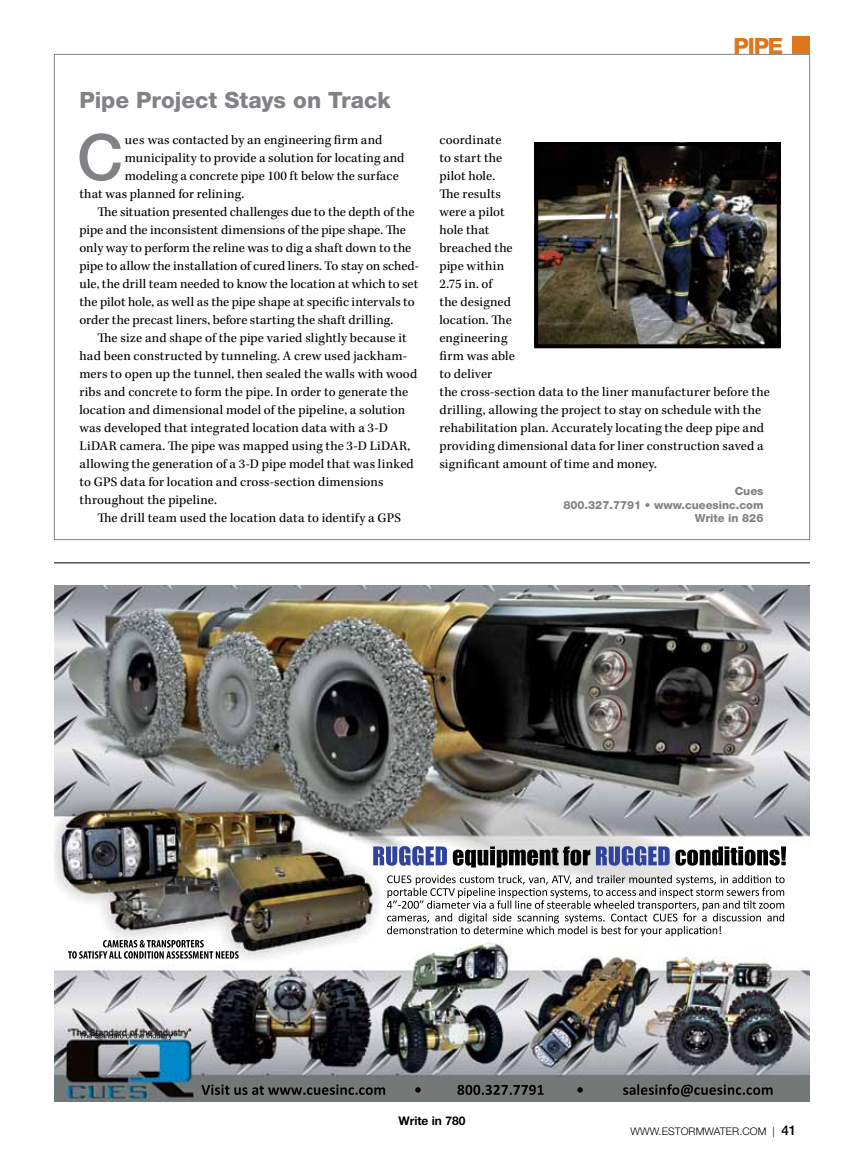
<style>
.page{position:relative;width:864px;height:1161px;background:#fff}
.page>*{position:absolute;margin:0;border:0;box-sizing:border-box;transform-origin:0 0}
.t1{font:500 63.9px "Helvetica Neue LT Std";color:#808285}
.t2{font:800 22.5px "Helvetica Neue LT Std";color:#808285}
.t3{font:800 22.5px "Helvetica Neue LT Std";color:#de761c}
.t4{font:13.5px/18px "Kepler Std";letter-spacing:.01em;color:#000}
.t5{font:700 12px "Helvetica Neue LT Std";color:#000}
.t6{font:800 11.25px/13.5px "Helvetica Neue LT Std";color:#808285;text-align:right}
.t7{font:300 10.5px "Helvetica Neue LT Std";letter-spacing:.01em;color:#000}
.s1{font-weight:500;font-size:13.5px}
</style>
<div class="page">
<hr style="left:54px;top:562px;width:756px;height:1px;background:#000">
<img style="left:54px;top:585px;width:756px;height:516px">
<div style="left:792px;top:36px;width:18px;height:18px;background:#de761c"></div>
<img style="left:539px;top:147px;width:237px;height:196px">
<div style="left:534px;top:142px;width:247px;height:206px;border:4px solid #000"></div>
<h2 class="t2" style="left:79px;top:87px;width:313px">Pipe Project Stays on Track</h2>
<h1 class="t1" style="left:77px;top:119px;width:48px">C</h1>
<p class="t4" style="left:125px;top:131px;width:259px">ues was contacted by an engineering firm and</p>
<p class="t4" style="left:125px;top:149px;width:281px">municipality to provide a solution for locating and</p>
<p class="t4" style="left:125px;top:167px;width:276px">modeling a concrete pipe 100 ft below the surface</p>
<p class="t4" style="left:79px;top:185px;width:166px">that was planned for relining.</p>
<p class="t4" style="left:97px;top:203px;width:319px">The situation presented challenges due to the depth of the</p>
<p class="t4" style="left:79px;top:221px;width:328px">pipe and the inconsistent dimensions of the pipe shape. The</p>
<p class="t4" style="left:79px;top:239px;width:333px">only way to perform the reline was to dig a shaft down to the</p>
<p class="t4" style="left:79px;top:257px;width:341px">pipe to allow the installation of cured liners. To stay on sched-</p>
<p class="t4" style="left:79px;top:275px;width:340px">ule, the drill team needed to know the location at which to set</p>
<p class="t4" style="left:79px;top:293px;width:337px">the pilot hole, as well as the pipe shape at specific intervals to</p>
<p class="t4" style="left:79px;top:311px;width:315px">order the precast liners, before starting the shaft drilling.</p>
<p class="t4" style="left:97px;top:329px;width:311px">The size and shape of the pipe varied slightly because it</p>
<p class="t4" style="left:79px;top:347px;width:329px">had been constructed by tunneling. A crew used jackham-</p>
<p class="t4" style="left:79px;top:365px;width:339px">mers to open up the tunnel, then sealed the walls with wood</p>
<p class="t4" style="left:79px;top:383px;width:330px">ribs and concrete to form the pipe. In order to generate the</p>
<p class="t4" style="left:79px;top:401px;width:327px">location and dimensional model of the pipeline, a solution</p>
<p class="t4" style="left:79px;top:419px;width:310px">was developed that integrated location data with a 3-D</p>
<p class="t4" style="left:79px;top:437px;width:332px">LiDAR camera. The pipe was mapped using the 3-D LiDAR,</p>
<p class="t4" style="left:79px;top:455px;width:336px">allowing the generation of a 3-D pipe model that was linked</p>
<p class="t4" style="left:79px;top:473px;width:306px">to GPS data for location and cross-section dimensions</p>
<p class="t4" style="left:79px;top:491px;width:139px">throughout the pipeline.</p>
<p class="t4" style="left:97px;top:509px;width:305px">The drill team used the location data to identify a GPS</p>
<h2 class="t3" style="left:734px;top:33px;width:13px">PIPE</h2>
<p class="t4" style="left:439px;top:131px;width:332px">coordinate<br>to start the<br>pilot hole.<br>The results<br>were a pilot<br>hole that<br>breached the<br>pipe within<br>2.75 in. of<br>the designed<br>location. The<br>engineering<br>firm was able<br>to deliver<br>the cross-section data to the liner manufacturer before the drilling, allowing the project to stay on schedule with the rehabilitation plan. Accurately locating the deep pipe and providing dimensional data for liner construction saved a significant amount of time and money.</p>
<p class="t6" style="left:563px;top:484px;width:202px">Cues<br>800.327.7791 • www.cueesinc.com<br>Write in 826</p>
<p class="t5" style="left:399px;top:1113px;width:68px">Write in 780</p>
<p class="t7" style="left:631px;top:1125px;width:167px">WWW.ESTORMWATER.COM | <span class="s1">41</span></p>
</div>
